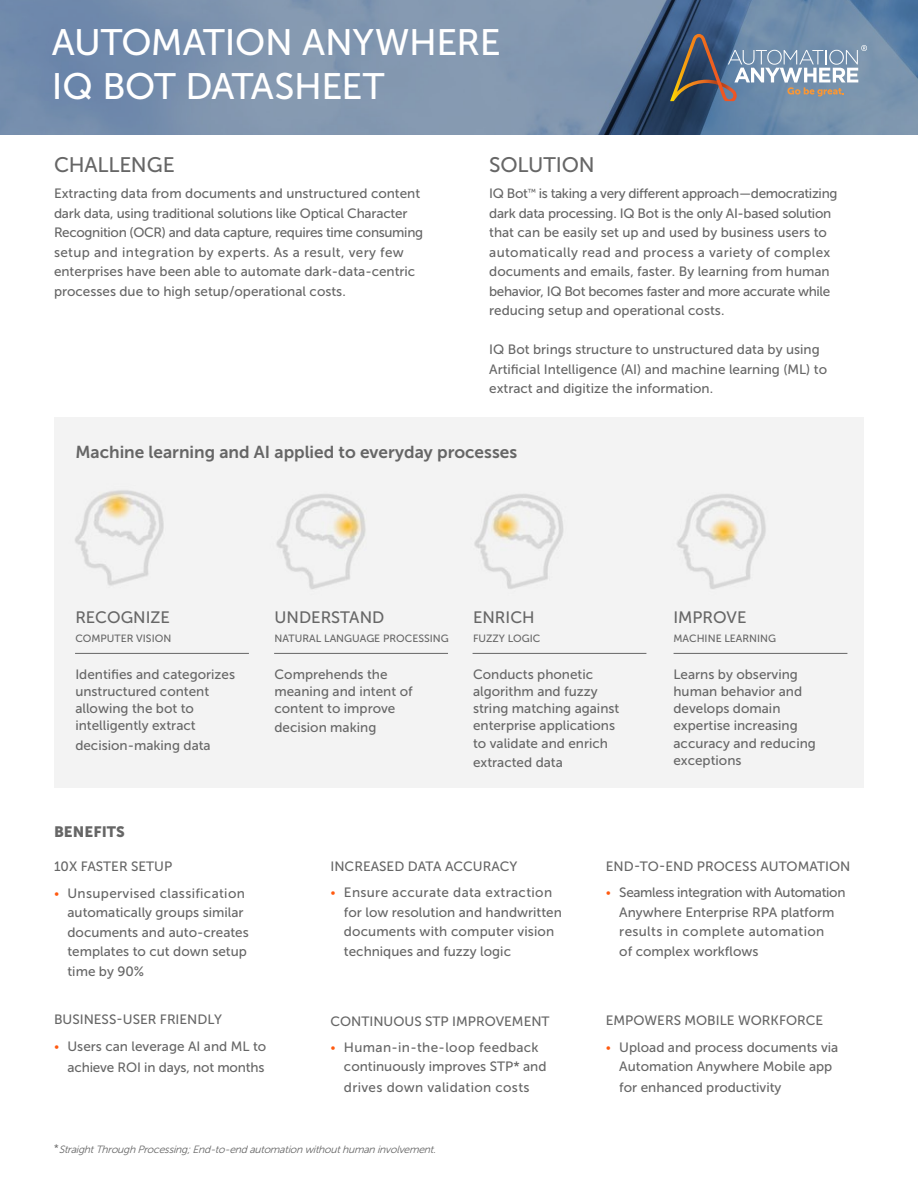
<style>
.page{position:relative;width:918px;height:1188px;background:#fff}
.page>*{position:absolute;margin:0;border:0;box-sizing:border-box;transform-origin:0 0}
.t1{font:36.75px/44.1px "Museo Sans 500";letter-spacing:-.01em;color:#fff}
.t2{font:21px "Museo Sans 500";letter-spacing:-.005em;color:#666}
.t3{font:17.25px "Museo Sans 700";color:#666}
.t4{font:16.5px "Museo Sans 500";color:#666}
.t5{font:15px "Museo Sans 900";letter-spacing:.005em;color:#666}
.t6{font:13.5px/19.5px "Museo Sans 500";color:#666}
.t7{font:13.5px "Museo Sans 500";letter-spacing:.025em;color:#666}
.t8{font:italic 10.5px "Museo Sans 300";color:#666}
.t9{font:10.5px "Museo Sans 500";color:#666}
.s1{font-family:"Museo Sans 100";color:#ff5a10}
.s2{font-family:"Arial";font-style:normal;font-size:12px}
</style>
<div class="page">
<svg style="left:0;top:0;width:918px;height:135px;background:#758ca9"></svg>
<svg style="left:670px;top:34px;width:197px;height:67px;background:#77879a"></svg>
<div style="left:55px;top:417px;width:809px;height:370px;background:#f3f3f3"></div>
<hr style="left:274px;top:653px;width:174px;height:1px;background:#666">
<hr style="left:75px;top:653px;width:174px;height:1px;background:#666">
<hr style="left:473px;top:653px;width:173px;height:1px;background:#666">
<hr style="left:674px;top:653px;width:173px;height:1px;background:#666">
<h1 class="t1" style="left:52px;top:21px;width:450px">AUTOMATION ANYWHERE<br>IQ BOT DATASHEET</h1>
<h2 class="t2" style="left:54px;top:153px;width:122px">CHALLENGE</h2>
<p class="t6" style="left:54px;top:184px;width:371px">Extracting data from documents and unstructured content dark data, using traditional solutions like Optical Character Recognition (OCR) and data capture, requires time consuming setup and integration by experts. As a result, very few enterprises have been able to automate dark-data-centric processes due to high setup/operational costs.</p>
<h2 class="t2" style="left:489px;top:153px;width:107px">SOLUTION</h2>
<p class="t6" style="left:489px;top:184px;width:350px">IQ Bot<sup>™</sup> is taking a very different approach—democratizing dark data processing. IQ Bot is the only AI-based solution that can be easily set up and used by business users to automatically read and process a variety of complex documents and emails, faster. By learning from human behavior, IQ Bot becomes faster and more accurate while reducing setup and operational costs.</p>
<p class="t6" style="left:489px;top:340px;width:339px">IQ Bot brings structure to unstructured data by using<br>Artificial Intelligence (AI) and machine learning (ML) to extract and digitize the information.</p>
<p class="t3" style="left:75px;top:442px;width:443px">Machine learning and AI applied to everyday processes</p>
<p class="t4" style="left:75px;top:608px;width:96px">RECOGNIZE</p>
<p class="t9" style="left:75px;top:633px;width:97px">COMPUTER VISION</p>
<p class="t6" style="left:75px;top:665px;width:161px;line-height:17.2px">Identifies and categorizes unstructured content allowing the bot to intelligently extract</p>
<p class="t6" style="left:75px;top:735px;width:137px">decision-making data</p>
<p class="t4" style="left:274px;top:608px;width:111px">UNDERSTAND</p>
<p class="t9" style="left:274px;top:633px;width:176px">NATURAL LANGUAGE PROCESSING</p>
<p class="t6" style="left:274px;top:665px;width:140px;line-height:17.2px">Comprehends the meaning and intent of content to improve</p>
<p class="t6" style="left:274px;top:718px;width:103px">decision making</p>
<p class="t4" style="left:473px;top:608px;width:63px">ENRICH</p>
<p class="t9" style="left:473px;top:633px;width:69px">FUZZY LOGIC</p>
<p class="t6" style="left:473px;top:665px;width:148px;line-height:17.2px">Conducts phonetic algorithm and fuzzy string matching against enterprise applications to validate and enrich</p>
<p class="t6" style="left:473px;top:753px;width:91px">extracted data</p>
<p class="t4" style="left:674px;top:608px;width:75px">IMPROVE</p>
<p class="t9" style="left:674px;top:633px;width:104px">MACHINE LEARNING</p>
<p class="t6" style="left:674px;top:665px;width:144px;line-height:17.2px">Learns by observing human behavior and develops domain expertise increasing accuracy and reducing exceptions</p>
<p class="t5" style="left:54px;top:823px;width:73px">BENEFITS</p>
<p class="t6" style="left:54px;top:857px;width:120px">10X FASTER SETUP</p>
<p class="t6" style="left:68px;top:883px;width:183px;text-indent:-14px"><span class="s1">•</span> Unsupervised classification automatically groups similar documents and auto-creates templates to cut down setup time by 90%</p>
<p class="t6" style="left:54px;top:1010px;width:169px">BUSINESS-USER FRIENDLY</p>
<p class="t6" style="left:54px;top:1035px;width:214px;line-height:21px;text-align:right"><span class="s1">•</span> Users can leverage AI and ML to achieve ROI in days, not months</p>
<p class="t6" style="left:330px;top:857px;width:188px">INCREASED DATA ACCURACY</p>
<p class="t6" style="left:344px;top:883px;width:219px;text-indent:-14px"><span class="s1">•</span> Ensure accurate data extraction for low resolution and handwritten documents with computer vision techniques and fuzzy logic</p>
<p class="t6" style="left:330px;top:1011px;width:221px">CONTINUOUS STP IMPROVEMENT</p>
<p class="t6" style="left:344px;top:1037px;width:204px;text-indent:-14px"><span class="s1">•</span> Human-in-the-loop feedback continuously improves STP* and</p>
<p class="t7" style="left:344px;top:1080px;width:187px">drives down validation costs</p>
<p class="t8" style="left:54px;top:1144px;width:386px"><span class="s2">*</span> StraightThroughProcessing;End-to-endautomationwithouthumaninvolvement.</p>
<p class="t6" style="left:606px;top:857px;width:246px">END-TO-END PROCESS AUTOMATION</p>
<p class="t6" style="left:619px;top:883px;width:228px;text-indent:-14px"><span class="s1">•</span> Seamless integration with Automation<br>Anywhere Enterprise RPA platform results in complete automation<br>of complex workflows</p>
<p class="t6" style="left:606px;top:1011px;width:219px">EMPOWERS MOBILE WORKFORCE</p>
<p class="t6" style="left:606px;top:1037px;width:234px;text-align:center"><span class="s1">•</span> Upload and process documents via<br>Automation Anywhere Mobile app</p>
<p class="t6" style="left:619px;top:1078px;width:164px">for enhanced productivity</p>
</div>
